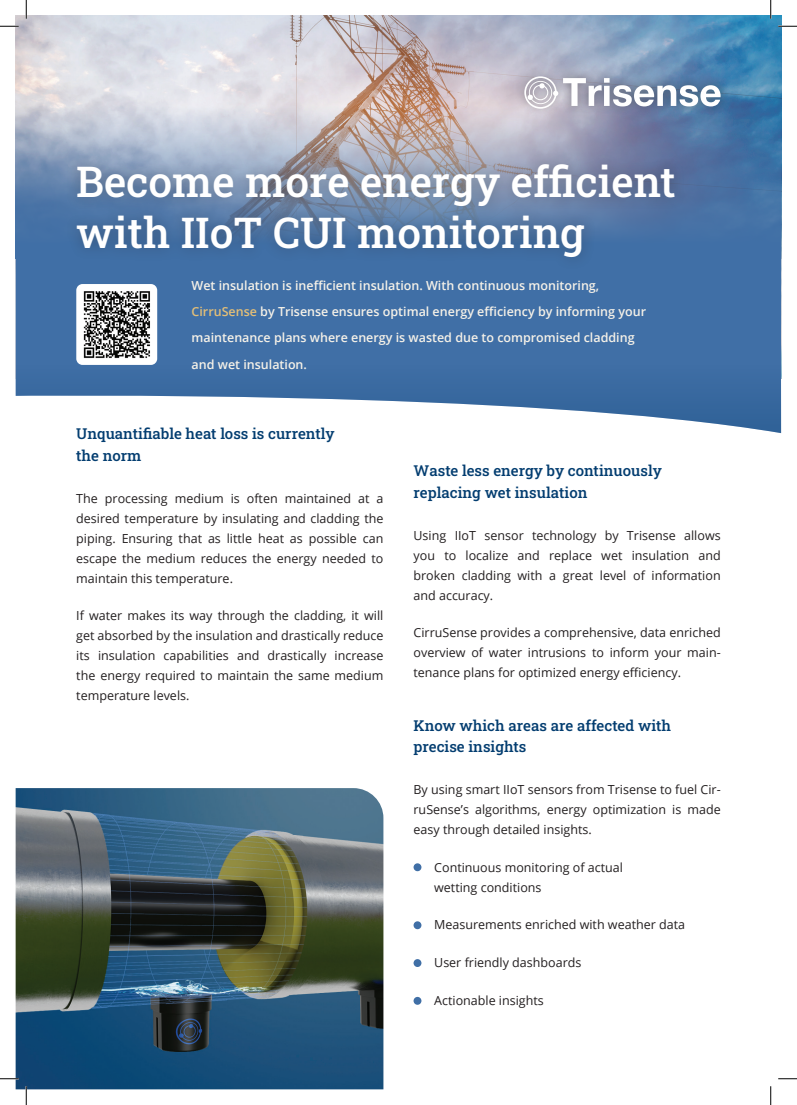
<style>
.page{position:relative;width:797px;height:1105px;background:#fff}
.page>*{position:absolute;margin:0;border:0;box-sizing:border-box;transform-origin:0 0}
.Tittel{font:42.5px/51.2px "Roboto Slab";color:#fff}
.Tittel-2{font:15px/21.2px "Roboto Slab";color:#033d70}
.Ingress{font:12.5px/20px "Open Sans";color:#231f20;text-align:justify}
.Ingress-2{font:600 12.5px/26.2px "Open Sans";color:#f5f1e8}
.s1{color:#e4bf77}
</style>
<div class="page">
<img style="left:16px;top:788px;width:367px;height:301px">
<div style="left:413px;top:863px;width:8px;height:8px;background:#406fa6;border-radius:50%"></div>
<div style="left:413px;top:921px;width:8px;height:8px;background:#406fa6;border-radius:50%"></div>
<div style="left:413px;top:959px;width:8px;height:8px;background:#406fa6;border-radius:50%"></div>
<div style="left:413px;top:997px;width:8px;height:8px;background:#406fa6;border-radius:50%"></div>
<img style="left:16px;top:16px;width:765px;height:60px">
<div style="left:16px;top:259px;width:765px;height:80px;background:#406fa6"></div>
<svg style="left:16px;top:339px;width:765px;height:94px;fill:#406fa6"></svg>
<svg style="left:16px;top:76px;width:765px;height:183px;background:#9da8be"></svg>
<div style="left:64px;top:151px;width:623px;height:120px;background:#231f20;opacity:.3"></div>
<div style="left:515px;top:67px;width:215px;height:51px;background:#231f20;opacity:.44"></div>
<svg style="left:524px;top:76px;width:196px;height:33px"></svg>
<img style="left:76px;top:284px;width:81px;height:81px">
<svg style="left:0;top:25px;width:19px;height:2px"></svg>
<svg style="left:778px;top:25px;width:19px;height:2px"></svg>
<svg style="left:0;top:1078px;width:19px;height:1px"></svg>
<svg style="left:778px;top:1078px;width:19px;height:1px"></svg>
<svg style="left:25px;top:0;width:2px;height:19px"></svg>
<svg style="left:25px;top:1086px;width:2px;height:19px"></svg>
<svg style="left:770px;top:0;width:1px;height:19px"></svg>
<svg style="left:770px;top:1086px;width:1px;height:19px"></svg>
<p class="Tittel" style="left:76px;top:155px;width:601px">Become more energy efficient with IIoT CUI monitoring</p>
<p class="Ingress-2" style="left:191px;top:272px;width:456px">Wet insulation is inefficient insulation. With continuous monitoring, <span class="s1">CirruSense</span> by Trisense ensures optimal energy efficiency by informing your maintenance plans where energy is wasted due to compromised cladding and wet insulation.</p>
<p class="Tittel-2" style="left:76px;top:423px;width:260px">Unquantifiable heat loss is currently</p>
<p class="Tittel-2" style="left:76px;top:444px;width:67px">the norm</p>
<p class="Ingress" style="left:76px;top:488px;width:309px">The processing medium is often maintained at a desired temperature by insulating and cladding the piping. Ensuring that as little heat as possible can escape the medium reduces the energy needed to maintain this temperature.</p>
<p class="Ingress" style="left:76px;top:605px;width:309px">If water makes its way through the cladding, it will get absorbed by the insulation and drastically reduce its insulation capabilities and drastically increase the energy required to maintain the same medium temperature levels.</p>
<p class="Tittel-2" style="left:413px;top:460px;width:250px">Waste less energy by continuously</p>
<p class="Tittel-2" style="left:413px;top:481px;width:175px">replacing wet insulation</p>
<p class="Ingress" style="left:413px;top:525px;width:309px">Using IIoT sensor technology by Trisense allows you to localize and replace wet insulation and broken cladding with a great level of information and accuracy.</p>
<p class="Ingress" style="left:413px;top:622px;width:309px">CirruSense provides a comprehensive, data enriched overview of water intrusions to inform your main&shy;tenance plans for optimized energy efficiency.</p>
<p class="Tittel-2" style="left:413px;top:715px;width:259px">Know which areas are affected with precise insights</p>
<p class="Ingress" style="left:413px;top:779px;width:309px">By using smart IIoT sensors from Trisense to fuel Cir&shy;ruSense’s algorithms, energy optimization is made easy through detailed insights.</p>
<p class="Ingress" style="left:434px;top:857px;width:190px">Continuous monitoring of actual wetting conditions</p>
<p class="Ingress" style="left:434px;top:914px;width:252px">Measurements enriched with weather data</p>
<p class="Ingress" style="left:434px;top:952px;width:149px">User friendly dashboards</p>
<p class="Ingress" style="left:434px;top:990px;width:111px">Actionable insights</p>
</div>
